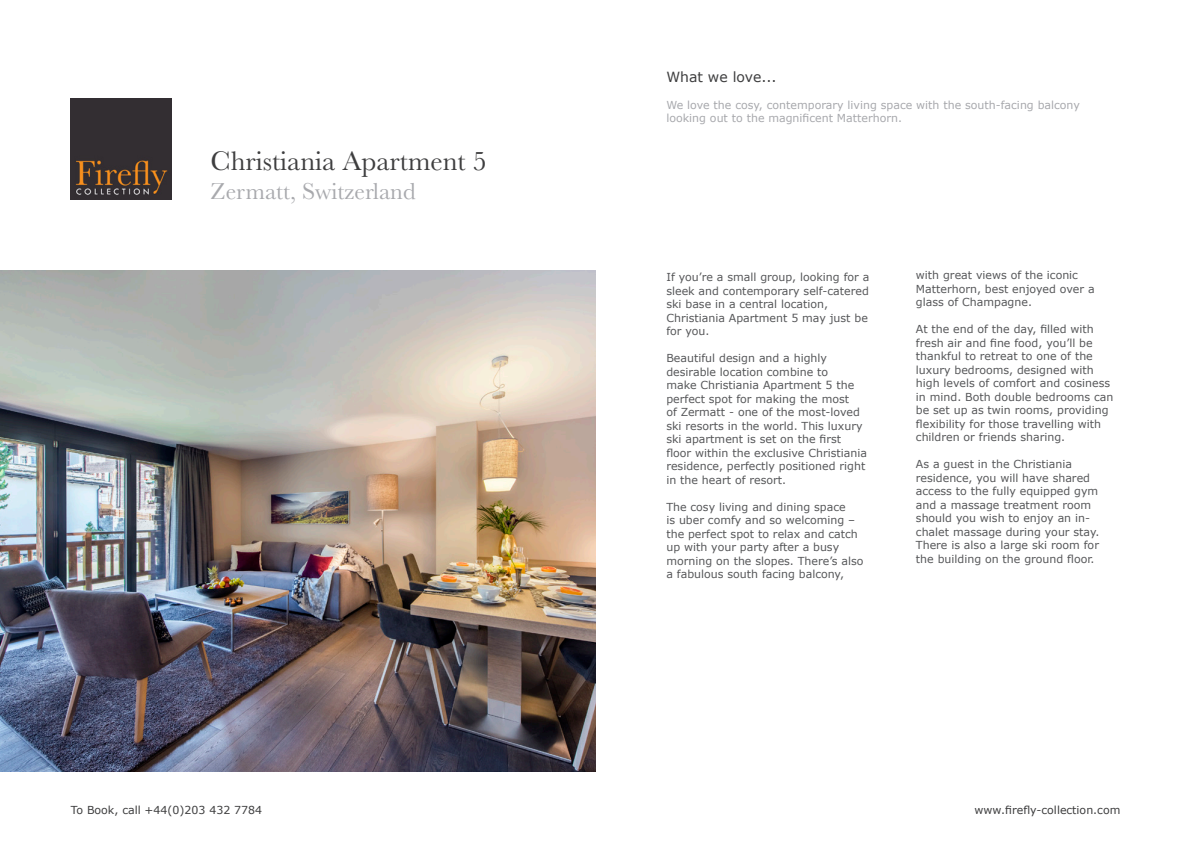
<style>
.page{position:relative;width:1191px;height:842px;background:#fff}
.page>*{position:absolute;margin:0;border:0;box-sizing:border-box;transform-origin:0 0}
.t1{font:28px "Baskerville";color:#3e3e3f}
.t2{font:24px "Baskerville";color:#a8a9ad}
.t3{font:14px "Verdana";color:#3e3e3f}
.t4{font:11px/13.5px "Verdana";color:#57585a}
.t5{font:11px/13.5px "Verdana";color:#a8a9ad}
.t6{font:11px "Verdana";color:#3e3e3f}
</style>
<div class="page">
<img style="left:71px;top:99px;width:101px;height:101px">
<img style="left:0;top:271px;width:595px;height:500px">
<p class="t1" style="left:210px;top:143px;width:278px">Christiania Apartment 5</p>
<p class="t2" style="left:210px;top:176px;width:206px">Zermatt, Switzerland</p>
<p class="t6" style="left:71px;top:802px;width:193px">To Book, call +44(0)203 432 7784</p>
<p class="t3" style="left:666px;top:68px;width:112px">What we love...</p>
<p class="t5" style="left:666px;top:98px;width:415px">We love the cosy, contemporary living space with the south-facing balcony looking out to the magnificent Matterhorn.</p>
<p class="t4" style="left:666px;top:270px;width:204px">If you’re a small group, looking for a sleek and contemporary self-catered ski base in a central location,<br>Christiania Apartment 5 may just be for you.</p>
<p class="t4" style="left:666px;top:351px;width:202px">Beautiful design and a highly desirable location combine to<br>make Christiania Apartment 5 the perfect spot for making the most<br>of Zermatt - one of the most-loved ski resorts in the world. This luxury ski apartment is set on the first floor within the exclusive Christiania residence, perfectly positioned right in the heart of resort.</p>
<p class="t4" style="left:666px;top:500px;width:199px">The cosy living and dining space<br>is uber comfy and so welcoming – the perfect spot to relax and catch up with your party after a busy morning on the slopes. There’s also a fabulous south facing balcony,</p>
<p class="t4" style="left:916px;top:269px;width:180px">with great views of the iconic<br>Matterhorn, best enjoyed over a glass of Champagne.</p>
<p class="t4" style="left:916px;top:323px;width:199px">At the end of the day, filled with fresh air and fine food, you’ll be thankful to retreat to one of the luxury bedrooms, designed with high levels of comfort and cosiness in mind. Both double bedrooms can be set up as twin rooms, providing flexibility for those travelling with children or friends sharing.</p>
<p class="t4" style="left:916px;top:458px;width:185px">As a guest in the Christiania residence, you will have shared access to the fully equipped gym and a massage treatment room should you wish to enjoy an in&shy;chalet massage during your stay.<br>There is also a large ski room for the building on the ground floor.</p>
<p class="t6" style="left:974px;top:802px;width:147px">www.firefly-collection.com</p>
</div>
